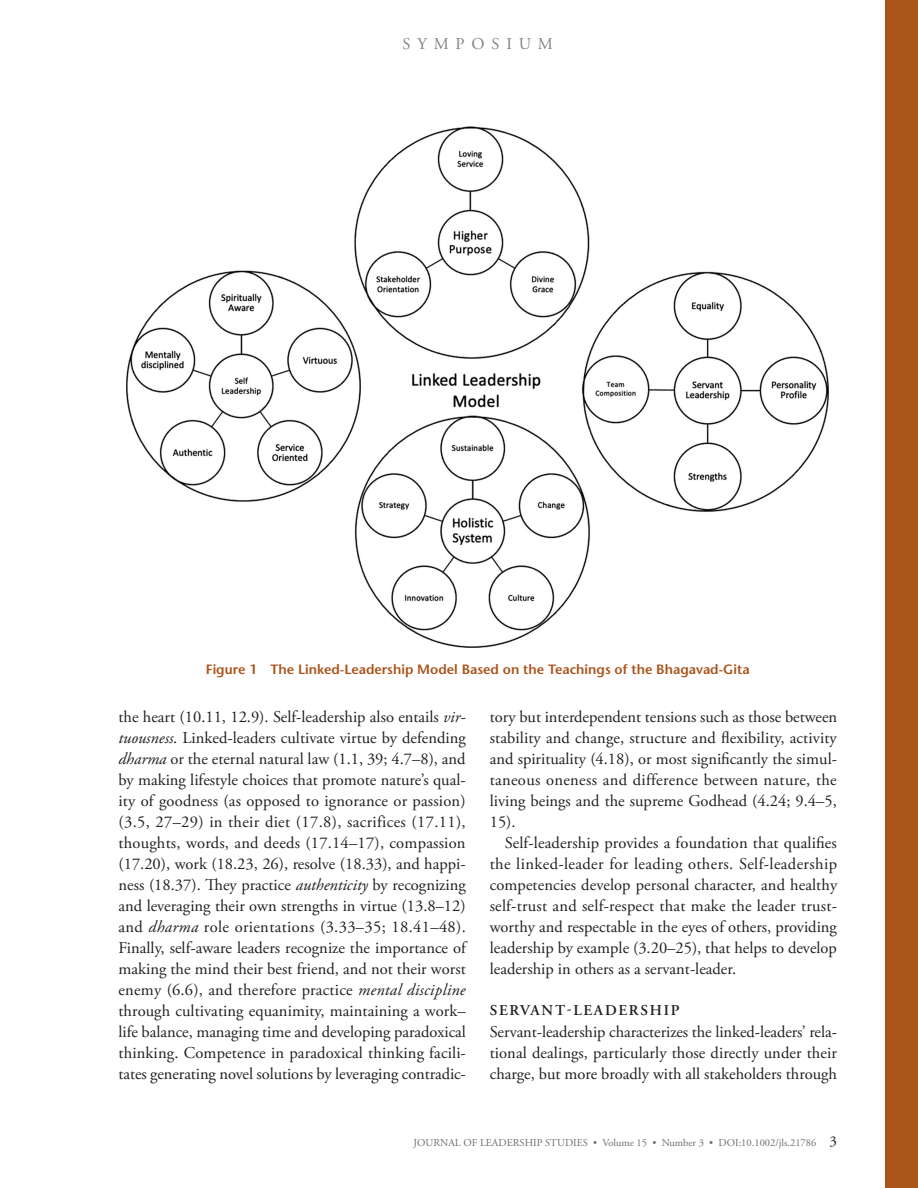
<style>
.page{position:relative;width:918px;height:1188px;background:#fff}
.page>*{position:absolute;margin:0;border:0;box-sizing:border-box;transform-origin:0 0}
.TXT_F{font:16.5px/21px "Adobe Garamond Pro";color:#231f20;text-align:justify}
.TXT{font:16.5px/21px "Adobe Garamond Pro";color:#231f20;text-align:justify}
.t1{font:16.5px "Adobe Garamond Pro";letter-spacing:.415em;color:#808285}
._2_HD{font:600 15px "Adobe Garamond Pro";letter-spacing:.115em;color:#231f20}
.FIG_CAP_SINGLE{font:600 13.5px "Stone Sans Std";color:#aa541c}
.t2{font:10.5px "Adobe Garamond Pro";color:#6c6d70}
.s1{font-style:italic}
.s2{font-size:15px;color:#231f20}
</style>
<div class="page">
<img style="left:127px;top:126px;width:702px;height:521px">
<div style="left:885px;top:0;width:33px;height:1188px;background:#aa541c"></div>
<p class="t1" style="left:403px;top:34px;width:152px">SYMPOSIUM</p>
<p class="FIG_CAP_SINGLE" style="left:206px;top:661px;width:545px">Figure 1 The Linked-Leadership Model Based on the Teachings of the Bhagavad-Gita</p>
<p class="TXT_F" style="left:118px;top:707px;width:349px">the heart (10.11, 12.9). Self-leadership also entails <span class="s1">vir&shy;tuousness</span>. Linked-leaders cultivate virtue by defending <span class="s1">dharma</span> or the eternal natural law (1.1, 39; 4.7–8), and by making lifestyle choices that promote nature’s qual&shy;ity of goodness (as opposed to ignorance or passion) (3.5, 27–29) in their diet (17.8), sacrifices (17.11), thoughts, words, and deeds (17.14–17), compassion (17.20), work (18.23, 26), resolve (18.33), and happi&shy;ness (18.37). They practice <span class="s1">authenticity</span> by recognizing and leveraging their own strengths in virtue (13.8–12) and <span class="s1">dharma</span> role orientations (3.33–35; 18.41–48).<br>Finally, self-aware leaders recognize the importance of making the mind their best friend, and not their worst enemy (6.6), and therefore practice <span class="s1">mental discipline </span>through cultivating equanimity, maintaining a work– life balance, managing time and developing paradoxical thinking. Competence in paradoxical thinking facili&shy;tates generating novel solutions by leveraging contradic-</p>
<p class="TXT_F" style="left:490px;top:707px;width:349px">tory but interdependent tensions such as those between stability and change, structure and flexibility, activity and spirituality (4.18), or most significantly the simul&shy;taneous oneness and difference between nature, the living beings and the supreme Godhead (4.24; 9.4–5, 15).</p>
<p class="TXT" style="left:490px;top:833px;width:349px;text-indent:15px">Self-leadership provides a foundation that qualifies the linked-leader for leading others. Self-leadership competencies develop personal character, and healthy self-trust and self-respect that make the leader trust&shy;worthy and respectable in the eyes of others, providing leadership by example (3.20–25), that helps to develop leadership in others as a servant-leader.</p>
<p class="_2_HD" style="left:490px;top:1001px;width:191px">SERVANT-LEADERSHIP</p>
<p class="TXT_F" style="left:490px;top:1022px;width:349px">Servant-leadership characterizes the linked-leaders’ rela&shy;tional dealings, particularly those directly under their charge, but more broadly with all stakeholders through</p>
<p class="t2" style="left:414px;top:1136px;width:425px">JOURNAL OF LEADERSHIP STUDIES • Volume 15 • Number 3 • DOI:10.1002/jls.21786 <span class="s2">3</span></p>
</div>
